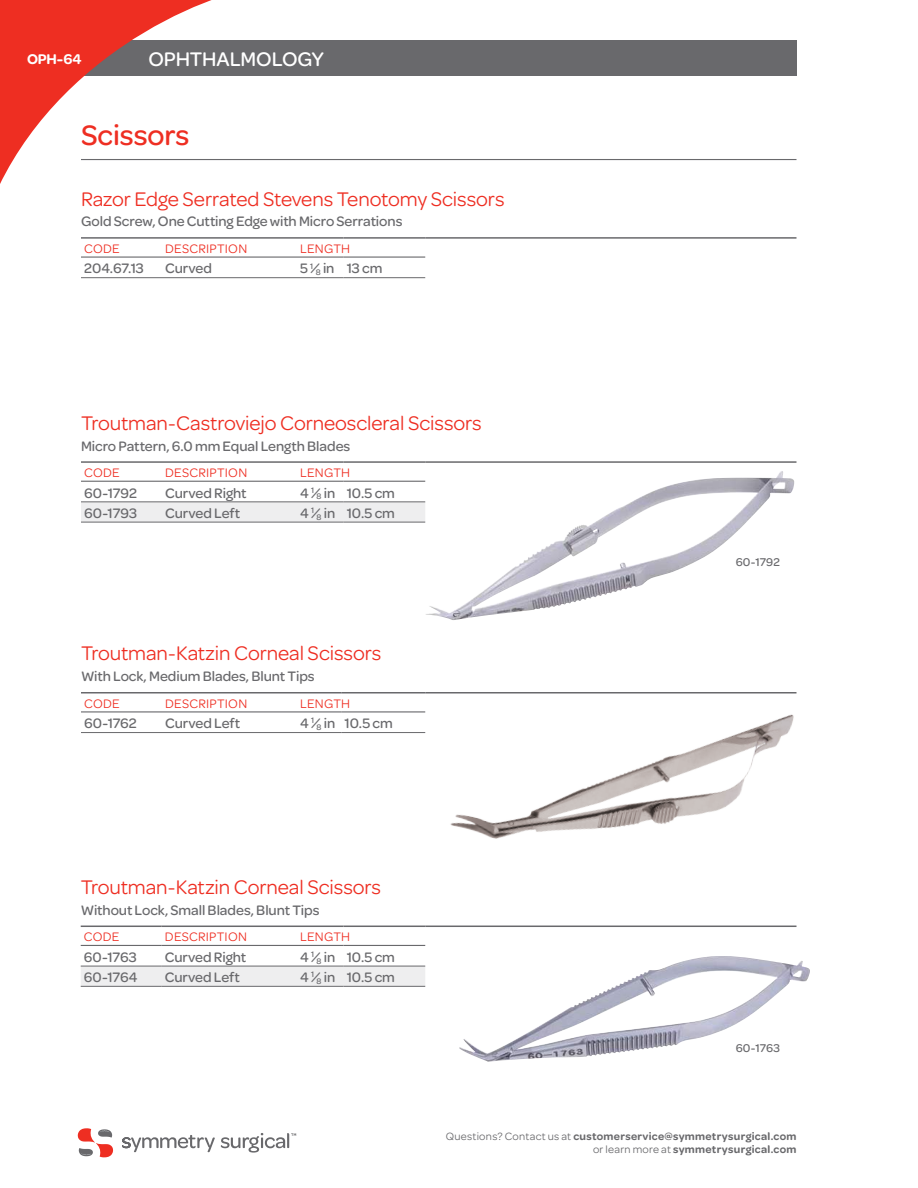
<style>
.page{position:relative;width:918px;height:1188px;background:#fff}
.page>*{position:absolute;margin:0;border:0;box-sizing:border-box;transform-origin:0 0}
.t1{font:500 30px "Omnes";letter-spacing:-.005em;color:#ee2e22}
.t2{font:21px "Omnes";letter-spacing:-.005em;color:#ee2e22}
.t3{font:500 21px "Omnes";letter-spacing:-.005em;color:#fff}
.t4{font:600 15px "Omnes";color:#fff}
.t5{font:500 14.7px "Omnes";letter-spacing:-.005em;color:#69696c}
.t6{font:13.2px "Omnes";letter-spacing:.02em;color:#ee2e22}
.t7{font:500 12px "Omnes";letter-spacing:.01em;color:#69696c}
.t8{font:600 11.25px/13.5px "Omnes";letter-spacing:.025em;color:#69696c;text-align:right}
.s1{font-weight:400}
</style>
<div class="page">
<div style="left:41px;top:41px;width:756px;height:35px;background:#69696c"></div>
<svg style="left:0;top:0;width:266px;height:184px"></svg>
<svg style="left:122px;top:1133px;width:174px;height:20px"></svg>
<svg style="left:78px;top:1128px;width:35px;height:29px"></svg>
<hr style="left:81px;top:237px;width:81px;height:2px;background:#69696c">
<hr style="left:162px;top:237px;width:135px;height:2px;background:#69696c">
<hr style="left:297px;top:237px;width:46px;height:2px;background:#69696c">
<hr style="left:343px;top:237px;width:82px;height:2px;background:#69696c">
<hr style="left:425px;top:237px;width:371px;height:2px;background:#69696c">
<hr style="left:81px;top:257px;width:81px;height:1px;background:#69696c">
<hr style="left:162px;top:257px;width:135px;height:1px;background:#69696c">
<hr style="left:297px;top:257px;width:46px;height:1px;background:#69696c">
<hr style="left:343px;top:257px;width:82px;height:1px;background:#69696c">
<hr style="left:81px;top:277px;width:81px;height:1px;background:#69696c">
<hr style="left:162px;top:277px;width:135px;height:1px;background:#69696c">
<hr style="left:297px;top:277px;width:46px;height:1px;background:#69696c">
<hr style="left:343px;top:277px;width:82px;height:1px;background:#69696c">
<hr style="left:81px;top:159px;width:715px;height:1px;background:#69696c">
<div style="left:81px;top:967px;width:344px;height:19px;background:#eeeeef"></div>
<hr style="left:81px;top:926px;width:81px;height:1px;background:#69696c">
<hr style="left:162px;top:926px;width:135px;height:1px;background:#69696c">
<hr style="left:297px;top:926px;width:46px;height:1px;background:#69696c">
<hr style="left:343px;top:926px;width:82px;height:1px;background:#69696c">
<hr style="left:425px;top:926px;width:371px;height:1px;background:#69696c">
<hr style="left:81px;top:945px;width:81px;height:1px;background:#69696c">
<hr style="left:162px;top:945px;width:135px;height:1px;background:#69696c">
<hr style="left:297px;top:945px;width:46px;height:1px;background:#69696c">
<hr style="left:343px;top:945px;width:82px;height:1px;background:#69696c">
<hr style="left:81px;top:966px;width:81px;height:1px;background:#69696c">
<hr style="left:162px;top:966px;width:135px;height:1px;background:#69696c">
<hr style="left:297px;top:966px;width:46px;height:1px;background:#69696c">
<hr style="left:343px;top:966px;width:82px;height:1px;background:#69696c">
<hr style="left:81px;top:986px;width:81px;height:1px;background:#69696c">
<hr style="left:162px;top:986px;width:135px;height:1px;background:#69696c">
<hr style="left:297px;top:986px;width:46px;height:1px;background:#69696c">
<hr style="left:343px;top:986px;width:82px;height:1px;background:#69696c">
<hr style="left:81px;top:692px;width:81px;height:2px;background:#69696c">
<hr style="left:162px;top:692px;width:135px;height:2px;background:#69696c">
<hr style="left:297px;top:692px;width:44px;height:2px;background:#69696c">
<hr style="left:341px;top:692px;width:84px;height:2px;background:#69696c">
<hr style="left:425px;top:692px;width:371px;height:2px;background:#69696c">
<hr style="left:81px;top:711px;width:81px;height:1px;background:#69696c">
<hr style="left:162px;top:711px;width:135px;height:1px;background:#69696c">
<hr style="left:297px;top:711px;width:44px;height:1px;background:#69696c">
<hr style="left:341px;top:711px;width:84px;height:1px;background:#69696c">
<hr style="left:81px;top:732px;width:81px;height:1px;background:#69696c">
<hr style="left:162px;top:732px;width:135px;height:1px;background:#69696c">
<hr style="left:297px;top:732px;width:44px;height:1px;background:#69696c">
<hr style="left:341px;top:732px;width:84px;height:1px;background:#69696c">
<div style="left:81px;top:503px;width:344px;height:19px;background:#eeeeef"></div>
<hr style="left:81px;top:461px;width:81px;height:2px;background:#69696c">
<hr style="left:162px;top:461px;width:135px;height:2px;background:#69696c">
<hr style="left:297px;top:461px;width:46px;height:2px;background:#69696c">
<hr style="left:343px;top:461px;width:82px;height:2px;background:#69696c">
<hr style="left:425px;top:461px;width:371px;height:2px;background:#69696c">
<hr style="left:81px;top:481px;width:81px;height:1px;background:#69696c">
<hr style="left:162px;top:481px;width:135px;height:1px;background:#69696c">
<hr style="left:297px;top:481px;width:46px;height:1px;background:#69696c">
<hr style="left:343px;top:481px;width:82px;height:1px;background:#69696c">
<hr style="left:81px;top:502px;width:81px;height:1px;background:#69696c">
<hr style="left:162px;top:502px;width:135px;height:1px;background:#69696c">
<hr style="left:297px;top:502px;width:46px;height:1px;background:#69696c">
<hr style="left:343px;top:502px;width:82px;height:1px;background:#69696c">
<hr style="left:81px;top:522px;width:81px;height:1px;background:#69696c">
<hr style="left:162px;top:522px;width:135px;height:1px;background:#69696c">
<hr style="left:297px;top:522px;width:46px;height:1px;background:#69696c">
<hr style="left:343px;top:522px;width:82px;height:1px;background:#69696c">
<img style="left:425px;top:471px;width:357px;height:115px">
<img style="left:459px;top:975px;width:257px;height:87px">
<img style="left:426px;top:586px;width:384px;height:389px">
<p class="t4" style="left:27px;top:51px;width:56px">OPH-64</p>
<h2 class="t3" style="left:148px;top:48px;width:177px">OPHTHALMOLOGY</h2>
<h1 class="t1" style="left:81px;top:119px;width:110px">Scissors</h1>
<h2 class="t2" style="left:81px;top:187px;width:425px">Razor Edge Serrated Stevens Tenotomy Scissors</h2>
<p class="t5" style="left:81px;top:213px;width:323px">Gold Screw, One Cutting Edge with Micro Serrations</p>
<p class="t6" style="left:84px;top:241px;width:37px">CODE</p>
<p class="t6" style="left:165px;top:241px;width:84px">DESCRIPTION</p>
<p class="t6" style="left:300px;top:241px;width:51px">LENGTH</p>
<p class="t5" style="left:84px;top:260px;width:61px">204.67.13</p>
<p class="t5" style="left:165px;top:260px;width:48px">Curved</p>
<p class="t5" style="left:300px;top:260px;width:84px">5 <sup>1</sup>⁄<sub>8</sub> in 13 cm</p>
<h2 class="t2" style="left:81px;top:411px;width:402px">Troutman-Castroviejo Corneoscleral Scissors</h2>
<p class="t5" style="left:81px;top:437px;width:271px">Micro Pattern, 6.0 mm Equal Length Blades</p>
<p class="t6" style="left:84px;top:465px;width:37px">CODE</p>
<p class="t6" style="left:165px;top:465px;width:84px">DESCRIPTION</p>
<p class="t6" style="left:300px;top:465px;width:51px">LENGTH</p>
<p class="t5" style="left:84px;top:484px;width:54px">60-1792</p>
<p class="t5" style="left:165px;top:484px;width:83px">Curved Right</p>
<p class="t5" style="left:300px;top:484px;width:96px">4 <sup>1</sup>⁄<sub>8</sub> in 10.5 cm</p>
<p class="t5" style="left:84px;top:505px;width:54px">60-1793</p>
<p class="t5" style="left:165px;top:505px;width:76px">Curved Left</p>
<p class="t5" style="left:300px;top:505px;width:96px">4 <sup>1</sup>⁄<sub>8</sub> in 10.5 cm</p>
<h2 class="t2" style="left:81px;top:642px;width:302px">Troutman-Katzin Corneal Scissors</h2>
<p class="t5" style="left:81px;top:668px;width:235px">With Lock, Medium Blades, Blunt Tips</p>
<p class="t6" style="left:84px;top:696px;width:37px">CODE</p>
<p class="t6" style="left:165px;top:696px;width:84px">DESCRIPTION</p>
<p class="t6" style="left:300px;top:696px;width:51px">LENGTH</p>
<p class="t5" style="left:84px;top:715px;width:54px">60-1762</p>
<p class="t5" style="left:165px;top:715px;width:76px">Curved Left</p>
<p class="t5" style="left:300px;top:715px;width:94px">4 <sup>1</sup>⁄<sub>8</sub> in 10.5 cm</p>
<h2 class="t2" style="left:81px;top:875px;width:302px">Troutman-Katzin Corneal Scissors</h2>
<p class="t5" style="left:81px;top:902px;width:240px">Without Lock, Small Blades, Blunt Tips</p>
<p class="t6" style="left:84px;top:929px;width:37px">CODE</p>
<p class="t6" style="left:165px;top:929px;width:84px">DESCRIPTION</p>
<p class="t6" style="left:300px;top:929px;width:51px">LENGTH</p>
<p class="t5" style="left:84px;top:949px;width:54px">60-1763</p>
<p class="t5" style="left:165px;top:949px;width:83px">Curved Right</p>
<p class="t5" style="left:300px;top:949px;width:96px">4 <sup>1</sup>⁄<sub>8</sub> in 10.5 cm</p>
<p class="t5" style="left:84px;top:969px;width:55px">60-1764</p>
<p class="t5" style="left:165px;top:969px;width:76px">Curved Left</p>
<p class="t5" style="left:300px;top:969px;width:96px">4 <sup>1</sup>⁄<sub>8</sub> in 10.5 cm</p>
<p class="t7" style="left:736px;top:555px;width:46px">60-1792</p>
<p class="t7" style="left:736px;top:1041px;width:46px">60-1763</p>
<p class="t8" style="left:446px;top:1129px;width:352px"><span class="s1">Questions? Contact us at</span> customerservice@symmetrysurgical.com <span class="s1">or learn more at</span> symmetrysurgical.com</p>
</div>
